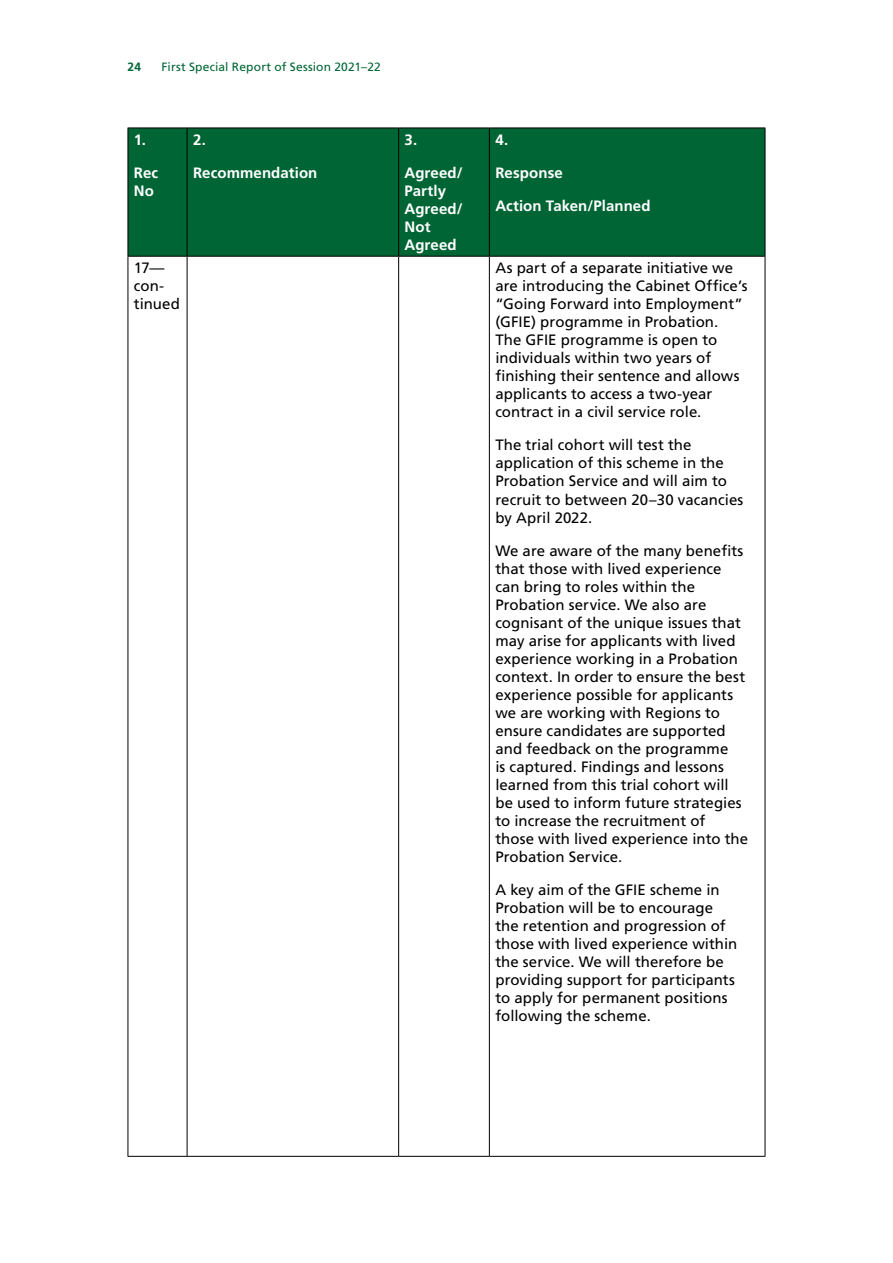
<style>
.page{position:relative;width:893px;height:1263px;background:#fff}
.page>*{position:absolute;margin:0;border:0;box-sizing:border-box;transform-origin:0 0}
.t1{font:15px/18px "Frutiger LT Std";letter-spacing:.005em;color:#000}
.t2{font:700 15px/18px "Frutiger LT Std";letter-spacing:.005em;color:#fff}
.t3{font:12px "Frutiger LT Std";letter-spacing:.015em;color:#006535}
.t4{font:700 12px "Frutiger LT Std";color:#006535}
</style>
<div class="page">
<div style="left:129px;top:129px;width:636px;height:127px;background:#006535"></div>
<hr style="left:128px;top:128px;width:59px;height:1px;background:#000">
<hr style="left:128px;top:128px;width:1px;height:128px;background:#000">
<hr style="left:187px;top:128px;width:212px;height:1px;background:#000">
<hr style="left:187px;top:128px;width:1px;height:128px;background:#000">
<hr style="left:399px;top:128px;width:90px;height:1px;background:#000">
<hr style="left:398px;top:128px;width:1px;height:128px;background:#000">
<hr style="left:489px;top:128px;width:276px;height:1px;background:#000">
<hr style="left:489px;top:128px;width:1px;height:128px;background:#000">
<hr style="left:765px;top:128px;width:1px;height:128px;background:#000">
<hr style="left:128px;top:256px;width:59px;height:1px;background:#000">
<hr style="left:128px;top:257px;width:1px;height:899px;background:#000">
<hr style="left:187px;top:256px;width:212px;height:1px;background:#000">
<hr style="left:187px;top:257px;width:1px;height:899px;background:#000">
<hr style="left:399px;top:256px;width:90px;height:1px;background:#000">
<hr style="left:398px;top:257px;width:1px;height:899px;background:#000">
<hr style="left:489px;top:256px;width:276px;height:1px;background:#000">
<hr style="left:489px;top:257px;width:1px;height:899px;background:#000">
<hr style="left:765px;top:257px;width:1px;height:899px;background:#000">
<hr style="left:128px;top:1156px;width:59px;height:1px;background:#000">
<hr style="left:187px;top:1156px;width:212px;height:1px;background:#000">
<hr style="left:399px;top:1156px;width:90px;height:1px;background:#000">
<hr style="left:489px;top:1156px;width:276px;height:1px;background:#000">
<p class="t4" style="left:128px;top:59px;width:15px">24</p>
<p class="t3" style="left:162px;top:59px;width:221px">First Special Report of Session 2021–22</p>
<p class="t2" style="left:134px;top:131px;width:14px">1.</p>
<p class="t2" style="left:134px;top:164px;width:26px">Rec<br>No</p>
<p class="t2" style="left:193px;top:131px;width:14px">2.</p>
<p class="t2" style="left:193px;top:164px;width:126px">Recommendation</p>
<p class="t2" style="left:405px;top:131px;width:14px">3.</p>
<p class="t2" style="left:405px;top:164px;width:60px">Agreed/<br>Partly<br>Agreed/<br>Not<br>Agreed</p>
<p class="t2" style="left:495px;top:131px;width:14px">4.</p>
<p class="t2" style="left:495px;top:164px;width:69px">Response</p>
<p class="t2" style="left:495px;top:197px;width:157px">Action Taken/Planned</p>
<p class="t1" style="left:134px;top:259px;width:47px">17— con&shy;tinued</p>
<p class="t1" style="left:495px;top:259px;width:254px">As part of a separate initiative we are introducing the Cabinet Office’s “Going Forward into Employment” (GFIE) programme in Probation.<br>The GFIE programme is open to individuals within two years of finishing their sentence and allows applicants to access a two-year contract in a civil service role.</p>
<p class="t1" style="left:495px;top:436px;width:249px">The trial cohort will test the application of this scheme in the<br>Probation Service and will aim to recruit to between 20–30 vacancies by April 2022.</p>
<p class="t1" style="left:495px;top:541px;width:254px">We are aware of the many benefits that those with lived experience can bring to roles within the<br>Probation service. We also are cognisant of the unique issues that may arise for applicants with lived experience working in a Probation context. In order to ensure the best experience possible for applicants we are working with Regions to ensure candidates are supported and feedback on the programme<br>is captured. Findings and lessons learned from this trial cohort will be used to inform future strategies to increase the recruitment of<br>those with lived experience into the<br>Probation Service.</p>
<p class="t1" style="left:495px;top:880px;width:243px">A key aim of the GFIE scheme in<br>Probation will be to encourage the retention and progression of those with lived experience within the service. We will therefore be providing support for participants to apply for permanent positions following the scheme.</p>
</div>
